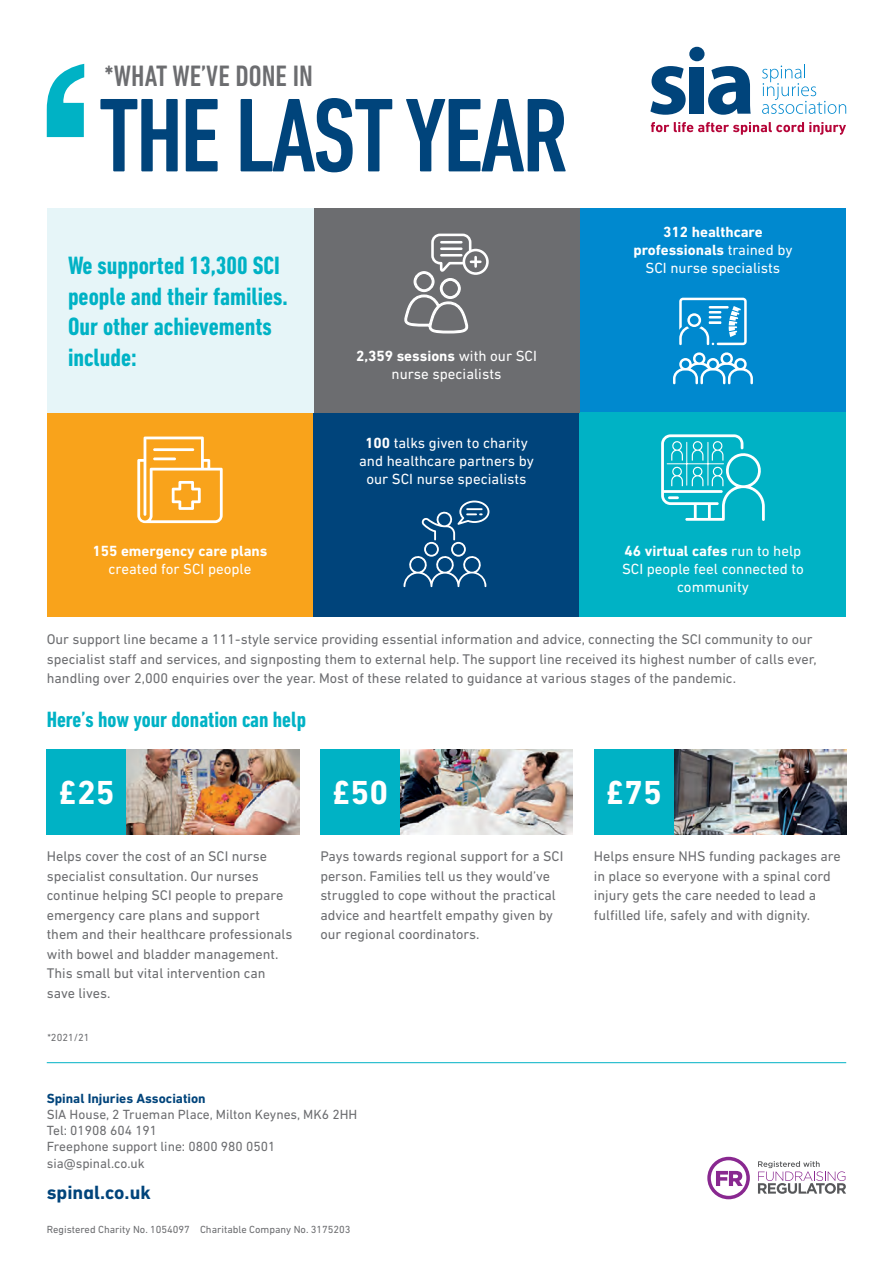
<style>
.page{position:relative;width:893px;height:1263px;background:#fff}
.page>*{position:absolute;margin:0;border:0;box-sizing:border-box;transform-origin:0 0}
.t1{font:500 condensed 106.5px "DIN Next LT Pro";letter-spacing:-.03em;color:#00447b}
.t2{font:700 33.9px "DIN Next LT Pro";color:#fff}
.t3{font:500 condensed 30px "DIN Next LT Pro";color:#6c6d70}
.t4{font:700 condensed 25.5px/30.6px "DIN Next LT Pro";color:#00b2c5}
.t5{font:700 condensed 22.5px "DIN Next LT Pro";color:#00b2c5}
.t6{font:700 19.5px "DIN Next LT Pro";color:#00447b}
.t7{font:15px/18px "DIN Next LT Pro";color:#fff;text-align:center}
.t8{font:700 15px "DIN Next LT Pro";color:#fff}
.t9{font:14.25px/19.5px "DIN Next LT Pro";color:#6c6d70}
.t10{font:13.5px/16.2px "DIN Next LT Pro";color:#6c6d70}
.t11{font:700 13.5px "DIN Next LT Pro";color:#00447b}
.t12{font:10.5px "DIN Next LT Pro";color:#6c6d70}
.s1{font-weight:700}
</style>
<div class="page">
<div style="left:47px;top:412px;width:266px;height:205px;background:#f9a31b"></div>
<div style="left:580px;top:208px;width:266px;height:204px;background:#0089cf"></div>
<div style="left:313px;top:412px;width:267px;height:205px;background:#00447b"></div>
<div style="left:580px;top:412px;width:266px;height:205px;background:#00b2c5"></div>
<div style="left:313px;top:208px;width:267px;height:204px;background:#6c6d70"></div>
<div style="left:47px;top:208px;width:266px;height:204px;background:#e6f5f8"></div>
<svg style="left:673px;top:352px;width:80px;height:32px"></svg>
<svg style="left:679px;top:298px;width:68px;height:47px"></svg>
<svg style="left:661px;top:434px;width:104px;height:87px"></svg>
<hr style="left:686px;top:442px;width:1px;height:43px;background:#fff">
<hr style="left:708px;top:442px;width:1px;height:43px;background:#fff">
<hr style="left:667px;top:463px;width:56px;height:1px;background:#fff">
<svg style="left:137px;top:436px;width:86px;height:87px"></svg>
<hr style="left:153px;top:448px;width:41px;height:3px;background:#fff">
<hr style="left:153px;top:457px;width:23px;height:3px;background:#fff">
<svg style="left:403px;top:501px;width:86px;height:86px"></svg>
<svg style="left:464px;top:250px;width:23px;height:24px"></svg>
<div style="left:463px;top:249px;width:26px;height:26px;border:3px solid #fff;border-radius:50%"></div>
<svg style="left:404px;top:233px;width:76px;height:101px"></svg>
<svg style="left:47px;top:64px;width:37px;height:73px"></svg>
<svg style="left:707px;top:1157px;width:43px;height:42px"></svg>
<svg style="left:758px;top:1161px;width:88px;height:33px"></svg>
<img style="left:126px;top:749px;width:173px;height:85px">
<img style="left:400px;top:749px;width:173px;height:85px">
<img style="left:673px;top:749px;width:173px;height:85px">
<div style="left:47px;top:749px;width:79px;height:85px;background:#00b2c5"></div>
<div style="left:320px;top:749px;width:80px;height:85px;background:#00b2c5"></div>
<div style="left:594px;top:749px;width:79px;height:85px;background:#00b2c5"></div>
<hr style="left:47px;top:1062px;width:799px;height:1px;background:#00b2c5">
<svg style="left:650px;top:66px;width:36px;height:49px"></svg>
<div style="left:690px;top:67px;width:14px;height:47px;background:#00447b"></div>
<svg style="left:708px;top:66px;width:43px;height:49px"></svg>
<svg style="left:762px;top:64px;width:84px;height:50px"></svg>
<svg style="left:651px;top:122px;width:195px;height:13px"></svg>
<div style="left:689px;top:47px;width:15px;height:14px;background:#00447b;border-radius:50%"></div>
<h3 class="t3" style="left:104px;top:59px;width:210px">*WHAT WE’VE DONE IN</h3>
<h1 class="t1" style="left:99px;top:75px;width:471px">THE LAST YEAR</h1>
<h3 class="t4" style="left:68px;top:250px;width:221px">We supported 13,300 SCI people and their families.<br>Our other achievements include:</h3>
<p class="t8" style="left:93px;top:542px;width:176px">155 emergency care plans</p>
<p class="t7" style="left:109px;top:560px;width:144px">created for SCI people</p>
<p class="t7" style="left:356px;top:346px;width:182px"><span class="s1">2,359 sessions</span> with our SCI nurse specialists</p>
<p class="t7" style="left:359px;top:433px;width:176px"><span class="s1">100</span> talks given to charity and healthcare partners by our SCI nurse specialists</p>
<p class="t7" style="left:633px;top:223px;width:161px"><span class="s1">312 healthcare professionals</span> trained by<br>SCI nurse specialists</p>
<p class="t7" style="left:622px;top:542px;width:183px"><span class="s1">46 virtual cafes</span> run to help<br>SCI people feel connected to community</p>
<p class="t9" style="left:47px;top:629px;width:772px">Our support line became a 111-style service providing essential information and advice, connecting the SCI community to our specialist staff and services, and signposting them to external help. The support line received its highest number of calls ever, handling over 2,000 enquiries over the year. Most of these related to guidance at various stages of the pandemic.</p>
<h3 class="t5" style="left:47px;top:707px;width:261px">Here’s how your donation can help</h3>
<h2 class="t2" style="left:58px;top:773px;width:58px">£25</h2>
<h2 class="t2" style="left:332px;top:773px;width:58px">£50</h2>
<h2 class="t2" style="left:605px;top:773px;width:58px">£75</h2>
<p class="t9" style="left:47px;top:846px;width:247px">Helps cover the cost of an SCI nurse specialist consultation. Our nurses continue helping SCI people to prepare emergency care plans and support them and their healthcare professionals with bowel and bladder management.<br>This small but vital intervention can save lives.</p>
<p class="t9" style="left:320px;top:846px;width:244px">Pays towards regional support for a SCI person. Families tell us they would’ve struggled to cope without the practical advice and heartfelt empathy given by our regional coordinators.</p>
<p class="t9" style="left:594px;top:846px;width:248px">Helps ensure NHS funding packages are in place so everyone with a spinal cord injury gets the care needed to lead a fulfilled life, safely and with dignity.</p>
<p class="t12" style="left:47px;top:1031px;width:44px">*2021/21</p>
<p class="t11" style="left:47px;top:1090px;width:160px">Spinal Injuries Association</p>
<p class="t10" style="left:47px;top:1106px;width:312px">SIA House, 2 Trueman Place, Milton Keynes, MK6 2HH<br>Tel: 01908 604 191<br>Freephone support line: 0800 980 0501 sia@spinal.co.uk</p>
<h3 class="t6" style="left:47px;top:1181px;width:105px">spinal.co.uk</h3>
<p class="t12" style="left:47px;top:1223px;width:305px">Registered Charity No. 1054097 Charitable Company No. 3175203</p>
</div>
